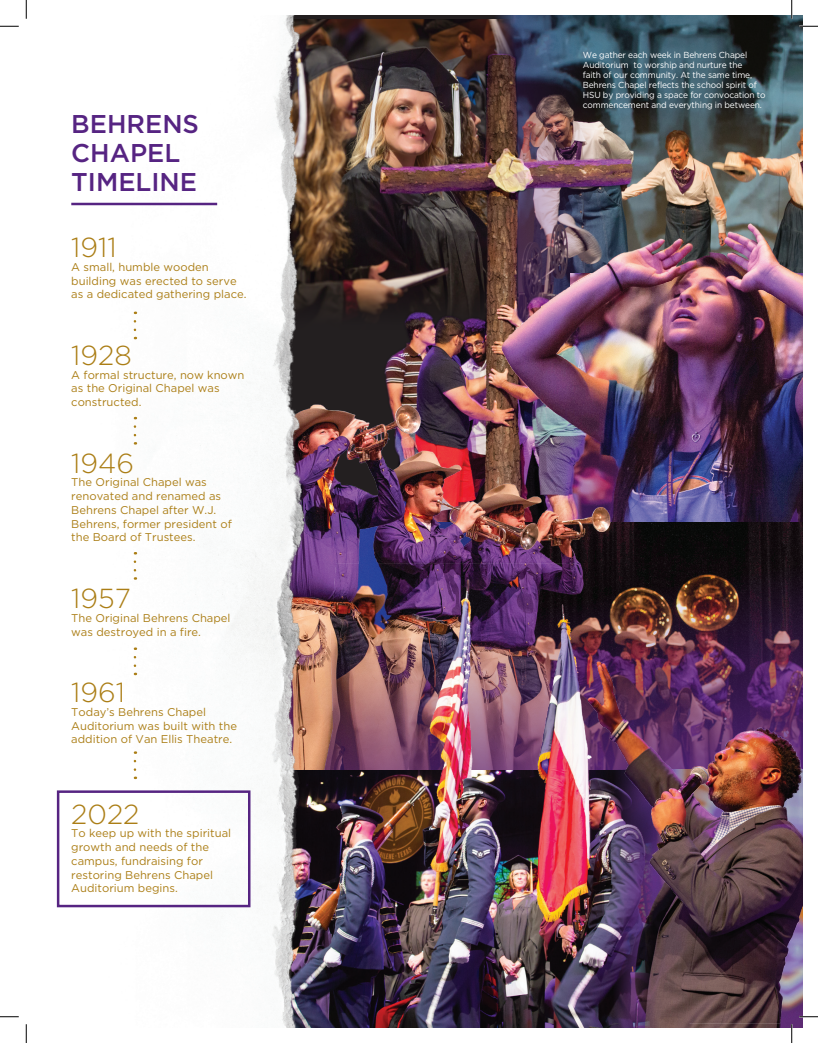
<style>
.page{position:relative;width:818px;height:1043px;background:#fff}
.page>*{position:absolute;margin:0;border:0;box-sizing:border-box;transform-origin:0 0}
.t1{font:300 27.5px "Gotham";color:#ab7e16}
.t2{font:500 25.62px/28.9px "Gotham";color:#562482}
.t3{font:11.25px/13.8px "Gotham";color:#ab7e16}
.t4{font:8.75px/10px "Gotham";letter-spacing:-.015em;color:#fff;scale:.96 1}
</style>
<div class="page">
<img style="left:329px;top:20px;width:164px;height:309px">
<img style="left:493px;top:15px;width:309px;height:77px">
<img style="left:354px;top:47px;width:326px;height:308px">
<img style="left:446px;top:92px;width:356px;height:263px">
<img style="left:329px;top:999px;width:241px;height:29px">
<img style="left:329px;top:355px;width:473px;height:291px">
<img style="left:329px;top:564px;width:340px;height:435px">
<img style="left:93px;top:15px;width:236px;height:1013px">
<img style="left:570px;top:646px;width:232px;height:382px">
<div style="left:57px;top:790px;width:193px;height:117px;border:2px solid #562482"></div>
<svg style="left:134px;top:321px;width:2px;height:18px"></svg>
<svg style="left:134px;top:426px;width:2px;height:18px"></svg>
<svg style="left:134px;top:561px;width:2px;height:18px"></svg>
<svg style="left:134px;top:657px;width:2px;height:18px"></svg>
<svg style="left:134px;top:761px;width:2px;height:18px"></svg>
<hr style="left:71px;top:203px;width:146px;height:2px;background:#562482">
<svg style="left:0;top:25px;width:19px;height:2px"></svg>
<svg style="left:799px;top:25px;width:19px;height:2px"></svg>
<svg style="left:0;top:1016px;width:19px;height:1px"></svg>
<svg style="left:799px;top:1015px;width:19px;height:2px"></svg>
<svg style="left:25px;top:0;width:2px;height:19px"></svg>
<svg style="left:25px;top:1024px;width:2px;height:18px"></svg>
<svg style="left:790px;top:0;width:2px;height:19px"></svg>
<svg style="left:790px;top:1024px;width:2px;height:18px"></svg>
<p class="t2" style="left:71px;top:109px;width:129px">BEHRENS<br>CHAPEL</p>
<p class="t2" style="left:71px;top:166px;width:127px">TIMELINE</p>
<p class="t1" style="left:71px;top:232px;width:47px">1911</p>
<p class="t3" style="left:71px;top:260px;width:177px">A small, humble wooden building was erected to serve as a dedicated gathering place.</p>
<p class="t1" style="left:71px;top:340px;width:62px">1928</p>
<p class="t3" style="left:71px;top:367px;width:175px">A formal structure, now known as the Original Chapel was constructed.</p>
<p class="t1" style="left:71px;top:448px;width:64px">1946</p>
<p class="t3" style="left:71px;top:475px;width:162px">The Original Chapel was renovated and renamed as<br>Behrens Chapel after W.J.<br>Behrens, former president of the Board of Trustees.</p>
<p class="t1" style="left:71px;top:583px;width:61px">1957</p>
<p class="t3" style="left:71px;top:610px;width:161px">The Original Behrens Chapel was destroyed in a fire.</p>
<p class="t1" style="left:71px;top:677px;width:55px">1961</p>
<p class="t3" style="left:71px;top:704px;width:167px">Today’s Behrens Chapel<br>Auditorium was built with the addition of Van Ellis Theatre.</p>
<p class="t1" style="left:71px;top:799px;width:70px">2022</p>
<p class="t3" style="left:71px;top:826px;width:161px">To keep up with the spiritual growth and needs of the campus, fundraising for restoring Behrens Chapel<br>Auditorium begins.</p>
<p class="t4" style="left:582px;top:50px;width:192px">We gather each week in Behrens Chapel Auditorium to worship and nurture the<br>faith of our community. At the same time, Behrens Chapel reflects the school spirit of HSU by providing a space for convocation to commencement and everything in between.</p>
</div>
